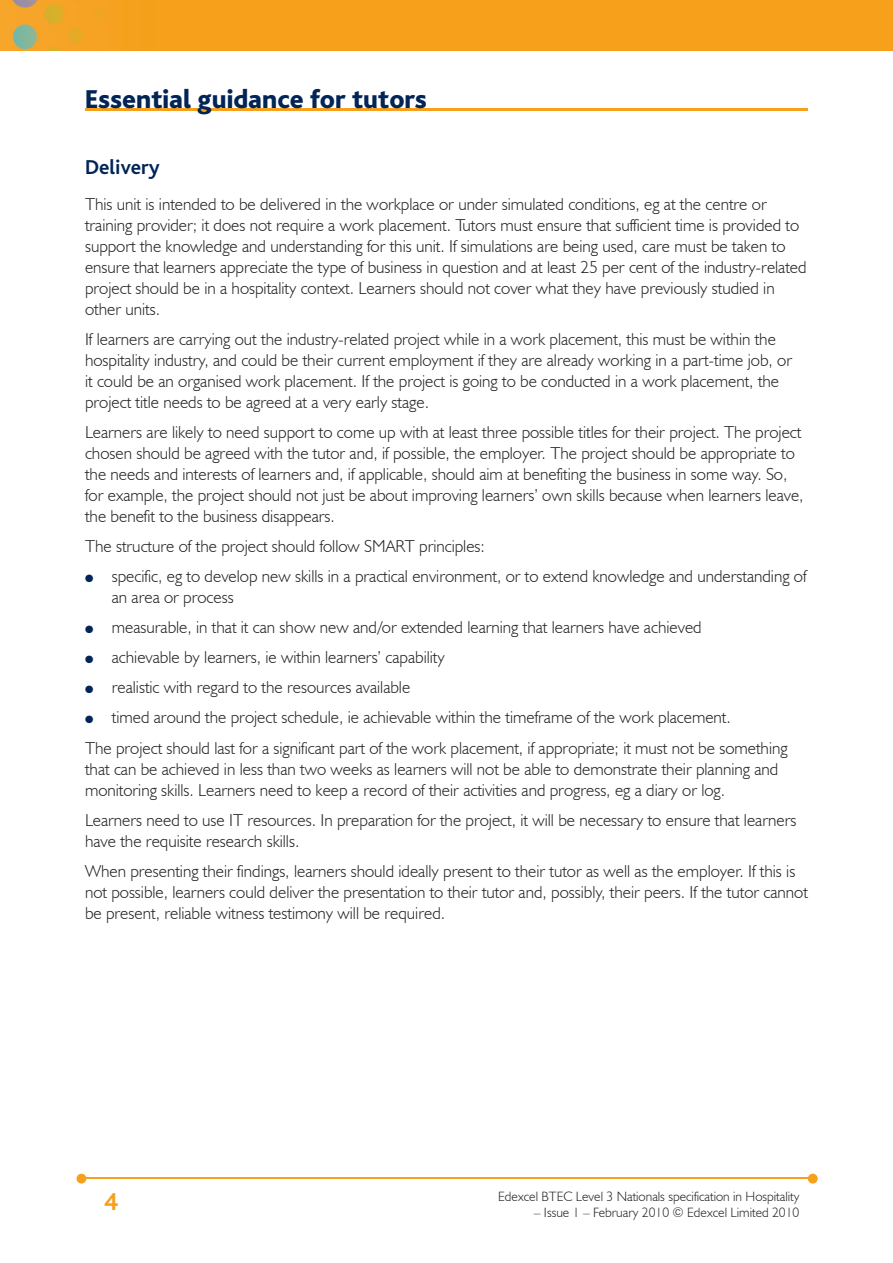
<style>
.page{position:relative;width:893px;height:1263px;background:#fff}
.page>*{position:absolute;margin:0;border:0;box-sizing:border-box;transform-origin:0 0}
.t1{font:800 27px "Bliss";color:#002556}
.t2{font:700 25.5px "Bliss";color:#f6a01b}
.t3{font:700 21px "Bliss";color:#002556}
.t4{font:300 17.25px/21px "Humanist 521 BT";color:#231f20}
.t5{font:300 13.5px "Humanist 521 BT";color:#231f20}
.t6{font:10.5px "Zapf Dingbats";color:#002556}
</style>
<div class="page">
<img style="left:0;top:0;width:893px;height:51px">
<hr style="left:82px;top:1178px;width:728px;height:1px;background:#f6a01b">
<svg style="left:808px;top:1174px;width:10px;height:9px"></svg>
<svg style="left:77px;top:1174px;width:9px;height:9px"></svg>
<hr style="left:85px;top:108px;width:723px;height:2px;background:#f6a01b">
<h1 class="t1" style="left:85px;top:85px;width:344px">Essential guidance for tutors</h1>
<p class="t3" style="left:85px;top:157px;width:76px">Delivery</p>
<p class="t4" style="left:85px;top:194px;width:723px">This unit is intended to be delivered in the workplace or under simulated conditions, eg at the centre or training provider; it does not require a work placement. Tutors must ensure that sufficient time is provided to support the knowledge and understanding for this unit. If simulations are being used, care must be taken to ensure that learners appreciate the type of business in question and at least 25 per cent of the industry-related project should be in a hospitality context. Learners should not cover what they have previously studied in other units.</p>
<p class="t4" style="left:85px;top:329px;width:709px">If learners are carrying out the industry-related project while in a work placement, this must be within the hospitality industry, and could be their current employment if they are already working in a part-time job, or it could be an organised work placement. If the project is going to be conducted in a work placement, the project title needs to be agreed at a very early stage.</p>
<p class="t4" style="left:85px;top:422px;width:720px">Learners are likely to need support to come up with at least three possible titles for their project. The project chosen should be agreed with the tutor and, if possible, the employer. The project should be appropriate to the needs and interests of learners and, if applicable, should aim at benefiting the business in some way. So, for example, the project should not just be about improving learners’ own skills because when learners leave, the benefit to the business disappears.</p>
<p class="t4" style="left:112px;top:531px;width:696px;line-height:30px;text-indent:-27px">The structure of the project should follow SMART principles:<br>specific, eg to develop new skills in a practical environment, or to extend knowledge and understanding of</p>
<p class="t4" style="left:112px;top:587px;width:123px">an area or process</p>
<p class="t4" style="left:112px;top:617px;width:591px">measurable, in that it can show new and/or extended learning that learners have achieved</p>
<p class="t4" style="left:112px;top:647px;width:334px">achievable by learners, ie within learners’ capability</p>
<p class="t4" style="left:112px;top:677px;width:300px">realistic with regard to the resources available</p>
<p class="t4" style="left:112px;top:707px;width:620px">timed around the project schedule, ie achievable within the timeframe of the work placement.</p>
<p class="t4" style="left:85px;top:737px;width:704px">The project should last for a significant part of the work placement, if appropriate; it must not be something</p>
<p class="t4" style="left:85px;top:758px;width:695px">that can be achieved in less than two weeks as learners will not be able to demonstrate their planning and monitoring skills. Learners need to keep a record of their activities and progress, eg a diary or log.</p>
<p class="t4" style="left:85px;top:809px;width:713px">Learners need to use IT resources. In preparation for the project, it will be necessary to ensure that learners have the requisite research skills.</p>
<p class="t4" style="left:85px;top:860px;width:724px">When presenting their findings, learners should ideally present to their tutor as well as the employer. If this is not possible, learners could deliver the presentation to their tutor and, possibly, their peers. If the tutor cannot be present, reliable witness testimony will be required.</p>
<p class="t6" style="left:85px;top:574px;width:10px">●</p>
<p class="t6" style="left:85px;top:625px;width:10px">●</p>
<p class="t6" style="left:85px;top:655px;width:10px">●</p>
<p class="t6" style="left:85px;top:685px;width:10px">●</p>
<p class="t6" style="left:85px;top:715px;width:10px">●</p>
<h2 class="t2" style="left:104px;top:1189px;width:15px">4</h2>
<p class="t5" style="left:498px;top:1188px;width:303px">Edexcel BTEC Level 3 Nationals specification in Hospitality</p>
<p class="t5" style="left:534px;top:1204px;width:267px">– Issue 1 – February 2010 © Edexcel Limited 2010</p>
</div>
